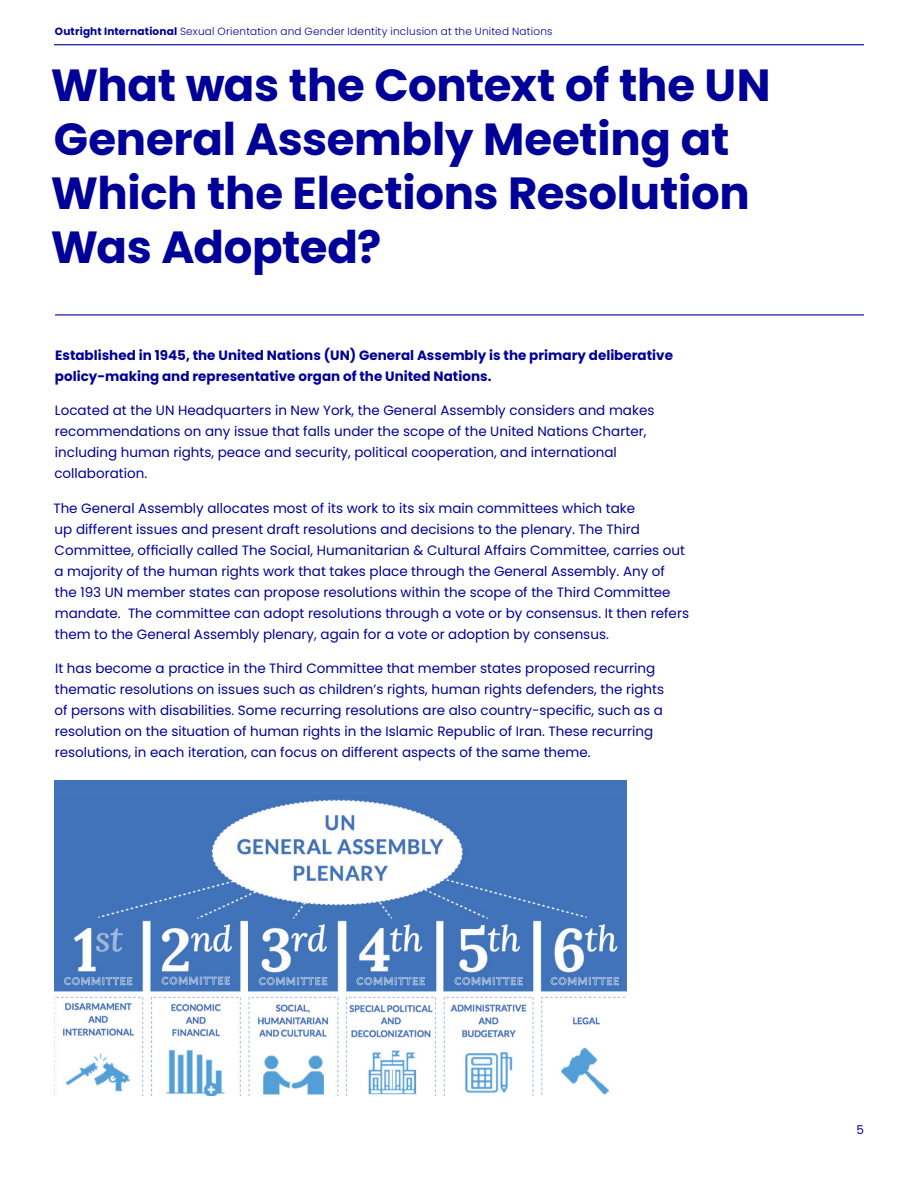
<style>
.page{position:relative;width:918px;height:1188px;background:#fff}
.page>*{position:absolute;margin:0;border:0;box-sizing:border-box;transform-origin:0 0}
.Heading_1{font:700 45px/54px "Poppins";letter-spacing:-.005em;color:#009}
.Contents{font:13.5px/21px "Poppins";color:#009}
.Contents-2{font:700 13.5px/21px "Poppins";color:#009}
.Body_text_1{font:12px "Poppins";color:#009}
.t1{font:300 10.5px "Poppins";letter-spacing:.02em;color:#009}
.s1{font-weight:700}
</style>
<div class="page">
<hr style="left:54px;top:44px;width:810px;height:1px;background:#009">
<hr style="left:55px;top:314px;width:809px;height:1px;background:#009">
<img style="left:54px;top:780px;width:573px;height:316px">
<p class="t1" style="left:55px;top:25px;width:499px"><span class="s1">Outright International</span> Sexual Orientation and Gender Identity inclusion at the United Nations</p>
<p class="Heading_1" style="left:51px;top:59px;width:721px">What was the Context of the UN<br>General Assembly Meeting at<br>Which the Elections Resolution<br>Was Adopted?</p>
<p class="Contents-2" style="left:55px;top:344px;width:620px">Established in 1945, the United Nations (UN) General Assembly is the primary deliberative policy-making and representative organ of the United Nations.</p>
<p class="Contents" style="left:54px;top:400px;width:602px">Located at the UN Headquarters in New York, the General Assembly considers and makes recommendations on any issue that falls under the scope of the United Nations Charter, including human rights, peace and security, political cooperation, and international collaboration.</p>
<p class="Contents" style="left:53px;top:497px;width:637px">The General Assembly allocates most of its work to its six main committees which take<br>up different issues and present draft resolutions and decisions to the plenary. The Third Committee, officially called The Social, Humanitarian &amp; Cultural Affairs Committee, carries out a majority of the human rights work that takes place through the General Assembly. Any of the 193 UN member states can propose resolutions within the scope of the Third Committee mandate. The committee can adopt resolutions through a vote or by consensus. It then refers them to the General Assembly plenary, again for a vote or adoption by consensus.</p>
<p class="Contents" style="left:54px;top:658px;width:611px">It has become a practice in the Third Committee that member states proposed recurring thematic resolutions on issues such as children’s rights, human rights defenders, the rights of persons with disabilities. Some recurring resolutions are also country-specific, such as a resolution on the situation of human rights in the Islamic Republic of Iran. These recurring resolutions, in each iteration, can focus on different aspects of the same theme.</p>
<p class="Body_text_1" style="left:856px;top:1123px;width:9px">5</p>
</div>
